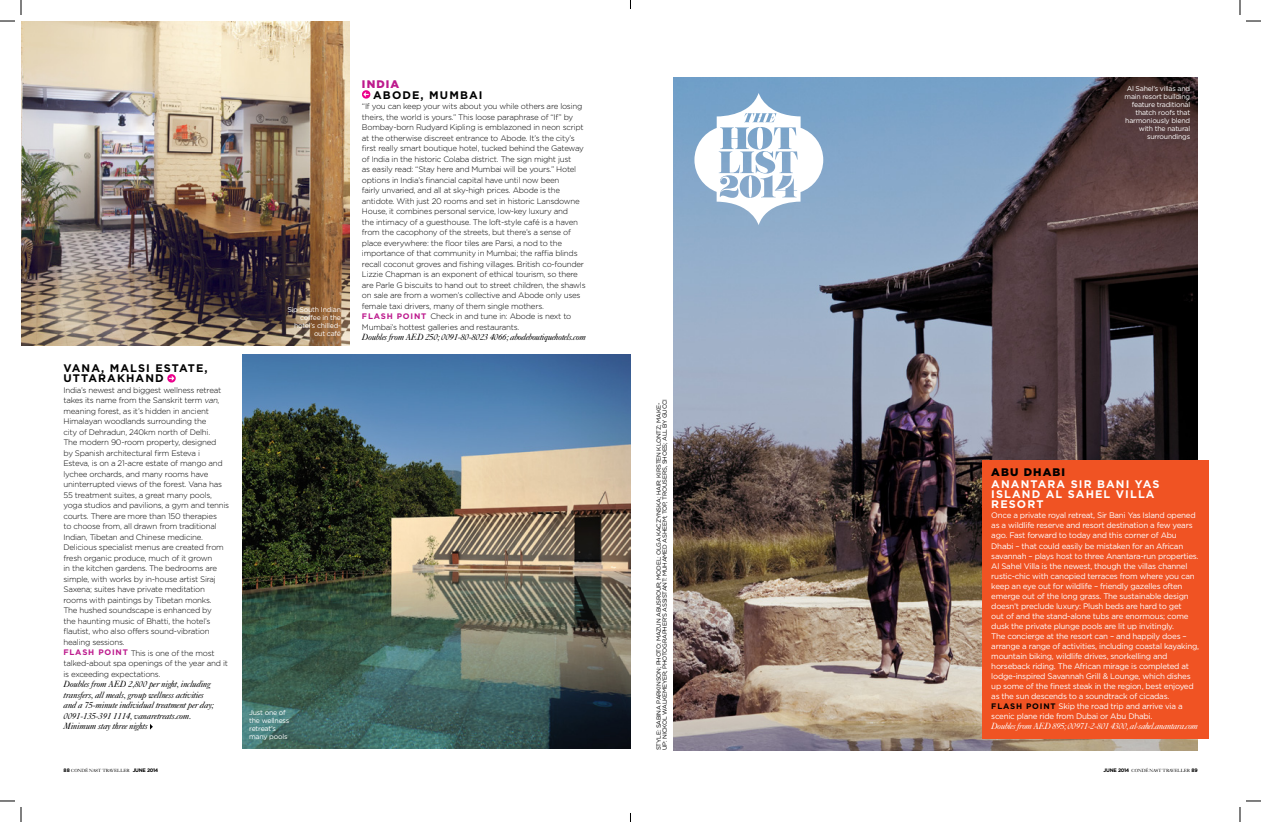
<style>
.page{position:relative;width:1261px;height:822px;background:#fff}
.page>*{position:absolute;margin:0;border:0;box-sizing:border-box;transform-origin:0 0}
.t1{font:700 11px/10px "Gotham";letter-spacing:.1em;color:#fff}
.t2{font:700 11px/10.5px "Gotham";letter-spacing:.1em;color:#000}
.t3{font:900 11px "Gotham";letter-spacing:.1em;color:#000}
.t4{font:900 11px "Gotham";letter-spacing:.1em;color:#bd1a8d}
.t5{font:italic 9px/10.5px "Caslon Five Forty";letter-spacing:-.03em;color:#000}
.t6{font:italic 9px "Caslon Five Forty";letter-spacing:-.055em;color:#fff}
.t7{font:300 8px/10.5px "Gotham";letter-spacing:-.03em;color:#000}
.t8{font:8px/10px "Gotham";letter-spacing:-.03em;color:#fff}
.t9{font:7px/8px "Gotham";letter-spacing:-.03em;color:#fff;text-align:right}
.t10{font:6px/6px "Gotham";letter-spacing:-.03em;color:#000}
.t11{font:4.5px "Caslon Five Forty";letter-spacing:-.03em;color:#000}
.s1{font-style:italic}
.s2{font-weight:700;color:#bd1a8d}
.s3{font-weight:700;color:#000}
.s4{font-family:"Gotham";font-weight:700;font-size:5px}
</style>
<div class="page">
<img style="left:673px;top:78px;width:524px;height:672px">
<img style="left:21px;top:21px;width:328px;height:325px">
<img style="left:243px;top:354px;width:387px;height:394px">
<div style="left:983px;top:460px;width:226px;height:278px;background:#f05323"></div>
<svg style="left:694px;top:93px;width:129px;height:132px"></svg>
<svg style="left:362px;top:90px;width:8px;height:9px"></svg>
<svg style="left:167px;top:374px;width:9px;height:8px"></svg>
<svg style="left:0;top:800px;width:15px;height:1px"></svg>
<svg style="left:1246px;top:800px;width:15px;height:1px"></svg>
<svg style="left:0;top:0;width:22px;height:22px"></svg>
<svg style="left:20px;top:807px;width:2px;height:15px"></svg>
<svg style="left:1239px;top:0;width:22px;height:22px"></svg>
<svg style="left:1239px;top:807px;width:2px;height:15px"></svg>
<h1 class="t2" style="left:64px;top:362px;width:146px">VANA, MALSI ESTATE,<br>UTTARAKHAND</h1>
<p class="t7" style="left:64px;top:385px;width:167px">India’s newest and biggest wellness retreat takes its name from the Sanskrit term <span class="s1">van</span>, meaning forest, as it’s hidden in ancient Himalayan woodlands surrounding the<br>city of Dehradun, 240km north of Delhi.<br>The modern 90-room property, designed<br>by Spanish architectural firm Esteva i<br>Esteva, is on a 21-acre estate of mango and lychee orchards, and many rooms have uninterrupted views of the forest. Vana has 55 treatment suites, a great many pools, yoga studios and pavilions, a gym and tennis courts. There are more than 150 therapies<br>to choose from, all drawn from traditional Indian, Tibetan and Chinese medicine.<br>Delicious specialist menus are created from fresh organic produce, much of it grown<br>in the kitchen gardens. The bedrooms are simple, with works by in-house artist Siraj Saxena; suites have private meditation rooms with paintings by Tibetan monks.<br>The hushed soundscape is enhanced by<br>the haunting music of Bhatti, the hotel’s flautist, who also offers sound-vibration healing sessions.<br><span class="s2">FLASH POINT</span> This is one of the most talked-about spa openings of the year and it is exceeding expectations.</p>
<p class="t5" style="left:64px;top:678px;width:152px">Doubles from AED 2,800 per night, including transfers, all meals, group wellness activities and a 75-minute individual treatment per day; 0091-135-391 1114, vanaretreats.com.<br>Minimum stay three nights</p>
<p class="t9" style="left:287px;top:305px;width:55px">Sip South Indian coffee in the hotel’s chilled&shy;out café</p>
<p class="t9" style="left:249px;top:708px;width:42px;text-align:left">Just one of the wellness retreat’s many pools</p>
<h1 class="t4" style="left:362px;top:78px;width:39px">INDIA</h1>
<h1 class="t2" style="left:373px;top:89px;width:111px">ABODE, MUMBAI</h1>
<p class="t7" style="left:362px;top:101px;width:225px">“If you can keep your wits about you while others are losing theirs, the world is yours.” This loose paraphrase of “If” by Bombay-born Rudyard Kipling is emblazoned in neon script at the otherwise discreet entrance to Abode. It’s the city’s first really smart boutique hotel, tucked behind the Gateway of India in the historic Colaba district. The sign might just<br>as easily read: “Stay here and Mumbai will be yours.” Hotel options in India’s financial capital have until now been<br>fairly unvaried, and all at sky-high prices. Abode is the antidote. With just 20 rooms and set in historic Lansdowne House, it combines personal service, low-key luxury and<br>the intimacy of a guesthouse. The loft-style café is a haven from the cacophony of the streets, but there’s a sense of place everywhere: the floor tiles are Parsi, a nod to the importance of that community in Mumbai; the raffia blinds recall coconut groves and fishing villages. British co-founder Lizzie Chapman is an exponent of ethical tourism, so there are Parle G biscuits to hand out to street children, the shawls on sale are from a women’s collective and Abode only uses female taxi drivers, many of them single mothers.<br><span class="s2">FLASH POINT</span> Check in and tune in: Abode is next to Mumbai’s hottest galleries and restaurants.</p>
<p class="t5" style="left:362px;top:332px;width:226px">Doubles from AED 250; 0091-80-8023 4066; abodeboutiquehotels.com</p>
<p class="t10" style="left:656px;top:750px;width:351px;rotate:-90deg">STYLE: SABINA PARKINSON; PHOTO: MAZUN ABUSROUR; Model: Olga Kaczynska; Hair: Kirsten Klontz; Make&shy;up: Nickol Walkemeyer; Photographer’s assistant: Muhamed Asheem; Top, trousers, shoes; all by Gucci</p>
<p class="t9" style="left:1124px;top:84px;width:67px">Al Sahel’s villas and main resort building feature traditional thatch roofs that harmoniously blend with the natural surroundings</p>
<h1 class="t3" style="left:991px;top:466px;width:75px">ABU DHABI</h1>
<h1 class="t1" style="left:991px;top:479px;width:170px">ANANTARA SIR BANI YAS<br>ISLAND AL SAHEL VILLA<br>RESORT</h1>
<p class="t8" style="left:991px;top:510px;width:209px">Once a private royal retreat, Sir Bani Yas Island opened as a wildlife reserve and resort destination a few years ago. Fast forward to today and this corner of Abu Dhabi – that could easily be mistaken for an African savannah – plays host to three Anantara-run properties.<br>Al Sahel Villa is the newest, though the villas channel rustic-chic with canopied terraces from where you can keep an eye out for wildlife – friendly gazelles often emerge out of the long grass. The sustainable design doesn’t preclude luxury: Plush beds are hard to get<br>out of and the stand-alone tubs are enormous; come dusk the private plunge pools are lit up invitingly.<br>The concierge at the resort can – and happily does – arrange a range of activities, including coastal kayaking, mountain biking, wildlife drives, snorkelling and horseback riding. The African mirage is completed at lodge-inspired Savannah Grill &amp; Lounge, which dishes up some of the fi nest steak in the region, best enjoyed as the sun descends to a soundtrack of cicadas.<br><span class="s3">FLASH POINT</span> Skip the road trip and arrive via a scenic plane ride from Dubai or Abu Dhabi.</p>
<p class="t6" style="left:991px;top:720px;width:208px">Doubles from AED 895; 00971-2-801 4300, al-sahel.anantara.com</p>
<p class="t11" style="left:64px;top:767px;width:96px"><span class="s4">88</span> CONDÉ NAST TRAVELLER <span class="s4">JUNE 2014</span></p>
<p class="t11" style="left:1104px;top:767px;width:96px"><span class="s4">JUNE 2014</span> CONDÉ NAST TRAVELLER <span class="s4">89</span></p>
</div>
